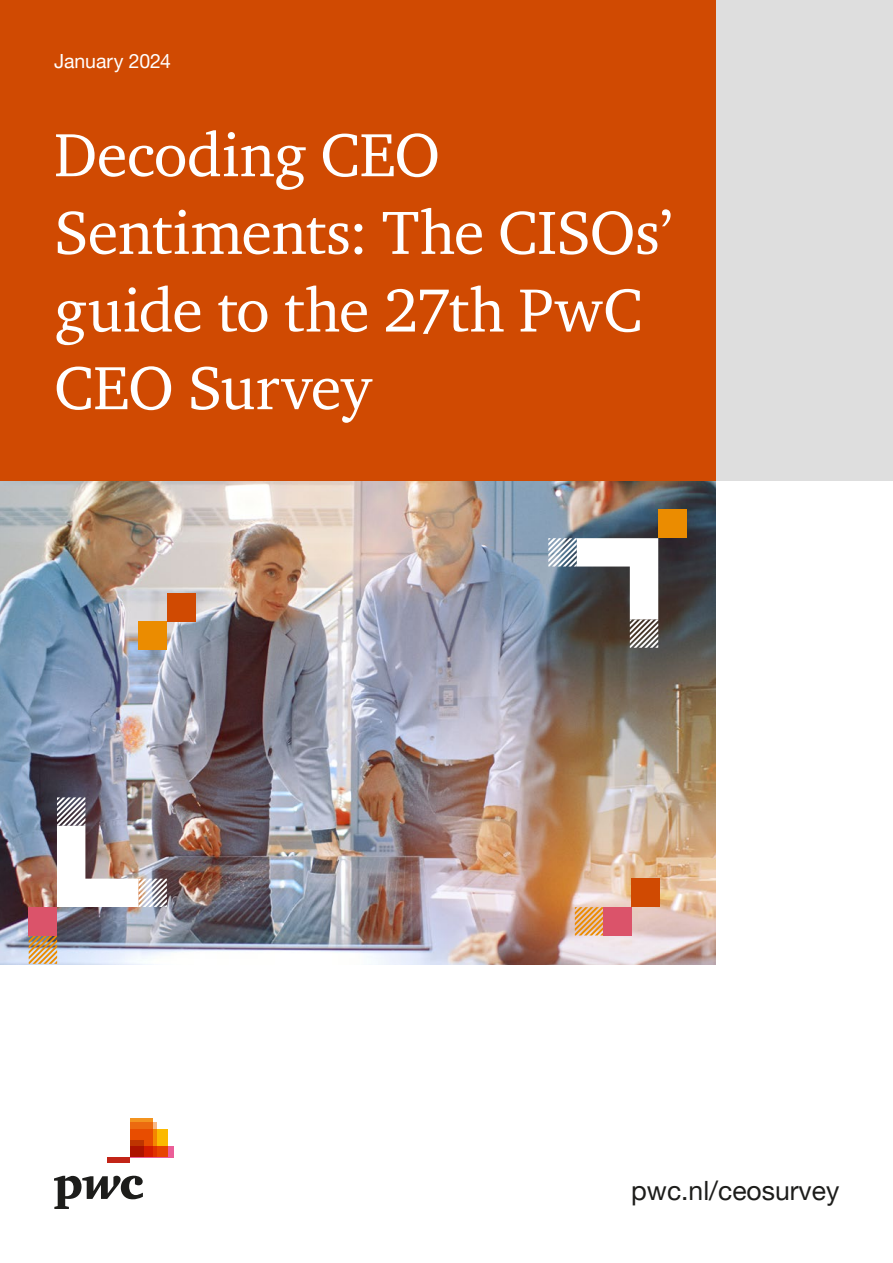
<style>
.page{position:relative;width:893px;height:1263px;background:#fff}
.page>*{position:absolute;margin:0;border:0;box-sizing:border-box;transform-origin:0 0}
.t1{font:62.4px/77.7px "ITC Charter Com";letter-spacing:-.01em;color:#fff}
.t2{font:26.55px "Helvetica Neue LT Pro";color:#1d1d1b}
.t3{font:19.5px "Helvetica Neue LT Pro";color:#fff}
</style>
<div class="page">
<div style="left:130px;top:1129px;width:38px;height:28px;background:#fbba00"></div>
<svg style="left:157px;top:1146px;width:17px;height:11px"></svg>
<svg style="left:152px;top:1122px;width:5px;height:35px"></svg>
<svg style="left:130px;top:1118px;width:22px;height:39px"></svg>
<svg style="left:130px;top:1140px;width:14px;height:17px"></svg>
<div style="left:108px;top:1157px;width:22px;height:6px;background:#c22417"></div>
<svg style="left:54px;top:1176px;width:89px;height:33px"></svg>
<div style="left:715px;top:0;width:178px;height:480px;background:#dedede"></div>
<img style="left:0;top:480px;width:715px;height:484px">
<div style="left:0;top:0;width:715px;height:480px;background:#d04a02"></div>
<img style="left:57px;top:797px;width:110px;height:110px">
<svg style="left:548px;top:538px;width:110px;height:110px"></svg>
<svg style="left:29px;top:935px;width:28px;height:29px"></svg>
<svg style="left:575px;top:907px;width:28px;height:28px"></svg>
<div style="left:28px;top:907px;width:29px;height:28px;background:#db536a"></div>
<div style="left:139px;top:621px;width:28px;height:29px;background:#eb8c00"></div>
<div style="left:167px;top:593px;width:29px;height:28px;background:#d04a02"></div>
<div style="left:658px;top:510px;width:29px;height:28px;background:#eb8c00"></div>
<div style="left:631px;top:878px;width:29px;height:29px;background:#d04a02"></div>
<div style="left:603px;top:907px;width:28px;height:28px;background:#db536a"></div>
<p class="t3" style="left:54px;top:49px;width:119px">January 2024</p>
<p class="t1" style="left:54px;top:115px;width:620px">Decoding CEO<br>Sentiments: The CISOs’ guide to the 27th PwC<br>CEO Survey</p>
<p class="t2" style="left:631px;top:1174px;width:210px">pwc.nl/ceosurvey</p>
</div>
